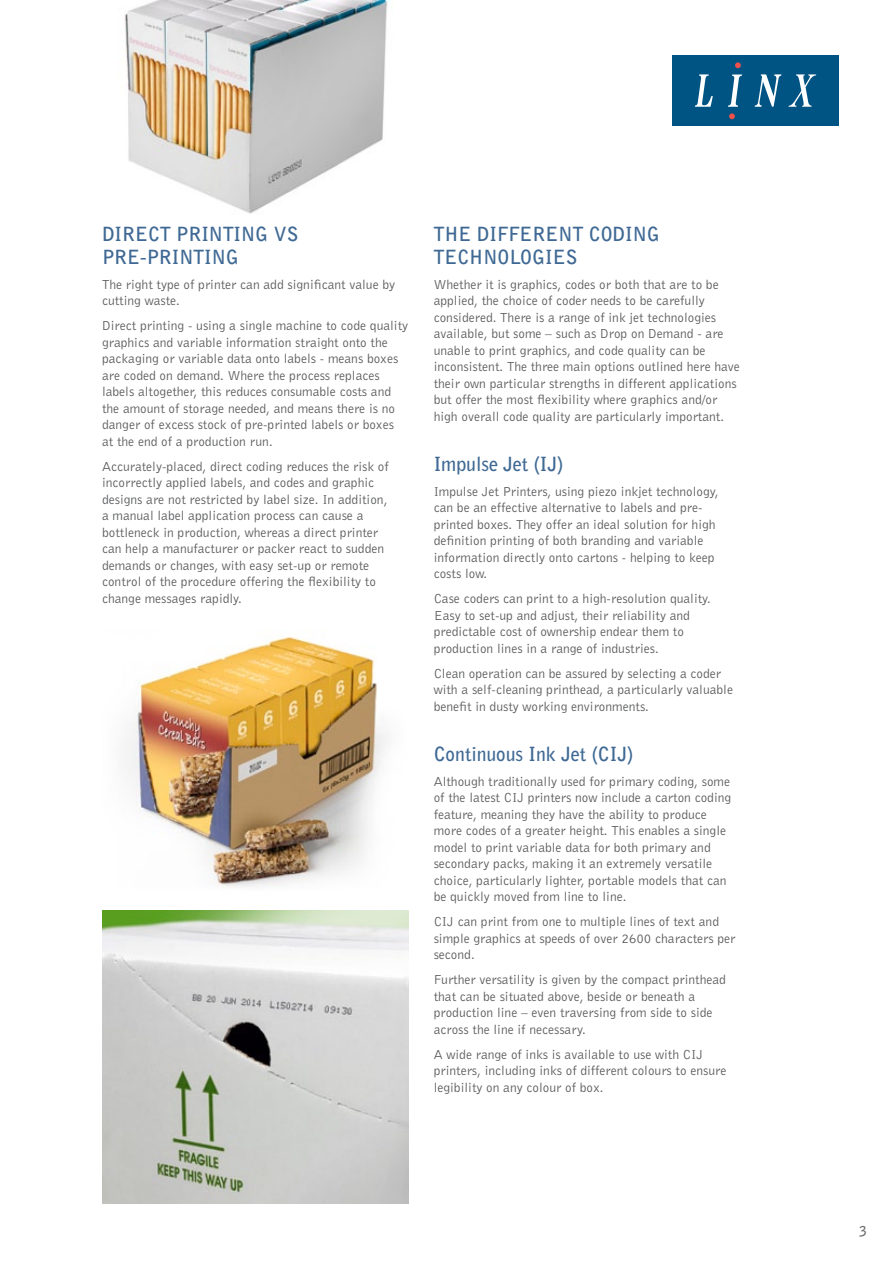
<style>
.page{position:relative;width:893px;height:1263px;background:#fff}
.page>*{position:absolute;margin:0;border:0;box-sizing:border-box;transform-origin:0 0}
.t1{font:700 19.5px/22.5px "Bell Gothic BT";color:#3f6994}
.t2{font:13.5px/16.5px "Bell Gothic BT";color:#58595b}
.t3{font:700 13.5px "Bell Gothic BT";color:#6d6e71}
</style>
<div class="page">
<div style="left:672px;top:55px;width:166px;height:71px;background:#005483"></div>
<svg style="left:695px;top:74px;width:18px;height:33px"></svg>
<svg style="left:728px;top:75px;width:14px;height:32px"></svg>
<svg style="left:755px;top:74px;width:26px;height:33px"></svg>
<svg style="left:788px;top:74px;width:28px;height:33px"></svg>
<svg style="left:735px;top:62px;width:6px;height:6px"></svg>
<svg style="left:729px;top:113px;width:6px;height:6px"></svg>
<img style="left:102px;top:910px;width:306px;height:293px">
<img style="left:125px;top:636px;width:263px;height:251px">
<img style="left:124px;top:0;width:265px;height:214px">
<h1 class="t1" style="left:102px;top:222px;width:198px">DIRECT PRINTING VS<br>PRE-PRINTING</h1>
<p class="t2" style="left:102px;top:276px;width:295px">The right type of printer can add significant value by cutting waste.</p>
<p class="t2" style="left:102px;top:317px;width:308px">Direct printing - using a single machine to code quality graphics and variable information straight onto the packaging or variable data onto labels - means boxes are coded on demand. Where the process replaces labels altogether, this reduces consumable costs and the amount of storage needed, and means there is no danger of excess stock of pre-printed labels or boxes at the end of a production run.</p>
<p class="t2" style="left:102px;top:458px;width:288px">Accurately-placed, direct coding reduces the risk of incorrectly applied labels, and codes and graphic designs are not restricted by label size. In addition, a manual label application process can cause a bottleneck in production, whereas a direct printer can help a manufacturer or packer react to sudden demands or changes, with easy set-up or remote control of the procedure offering the flexibility to change messages rapidly.</p>
<h1 class="t1" style="left:434px;top:222px;width:228px">THE DIFFERENT CODING<br>TECHNOLOGIES</h1>
<p class="t2" style="left:434px;top:276px;width:308px">Whether it is graphics, codes or both that are to be applied, the choice of coder needs to be carefully considered. There is a range of ink jet technologies available, but some – such as Drop on Demand - are unable to print graphics, and code quality can be inconsistent. The three main options outlined here have their own particular strengths in different applications but offer the most flexibility where graphics and/or high overall code quality are particularly important.</p>
<h1 class="t1" style="left:434px;top:452px;width:131px">Impulse Jet (IJ)</h1>
<p class="t2" style="left:434px;top:483px;width:286px">Impulse Jet Printers, using piezo inkjet technology, can be an effective alternative to labels and pre&shy;printed boxes. They offer an ideal solution for high definition printing of both branding and variable information directly onto cartons - helping to keep costs low.</p>
<p class="t2" style="left:434px;top:590px;width:279px">Case coders can print to a high-resolution quality.<br>Easy to set-up and adjust, their reliability and predictable cost of ownership endear them to production lines in a range of industries.</p>
<p class="t2" style="left:434px;top:665px;width:301px">Clean operation can be assured by selecting a coder with a self-cleaning printhead, a particularly valuable benefit in dusty working environments.</p>
<h1 class="t1" style="left:434px;top:742px;width:201px">Continuous Ink Jet (CIJ)</h1>
<p class="t2" style="left:434px;top:773px;width:299px">Although traditionally used for primary coding, some of the latest CIJ printers now include a carton coding feature, meaning they have the ability to produce more codes of a greater height. This enables a single model to print variable data for both primary and secondary packs, making it an extremely versatile choice, particularly lighter, portable models that can be quickly moved from line to line.</p>
<p class="t2" style="left:434px;top:913px;width:303px">CIJ can print from one to multiple lines of text and simple graphics at speeds of over 2600 characters per second.</p>
<p class="t2" style="left:434px;top:971px;width:294px">Further versatility is given by the compact printhead that can be situated above, beside or beneath a production line – even traversing from side to side across the line if necessary.</p>
<p class="t2" style="left:434px;top:1046px;width:294px">A wide range of inks is available to use with CIJ printers, including inks of different colours to ensure legibility on any colour of box.</p>
<p class="t3" style="left:859px;top:1222px;width:9px">3</p>
</div>
